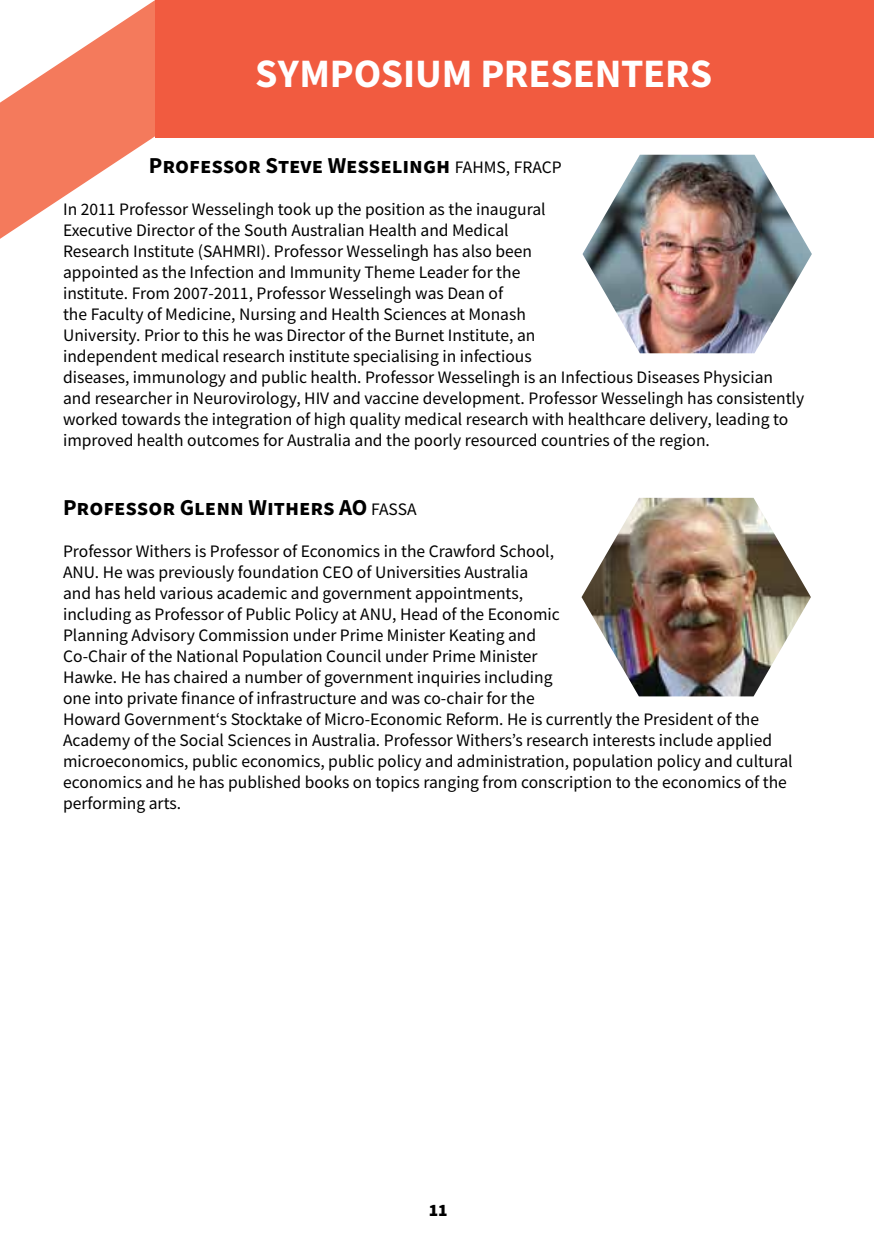
<style>
.page{position:relative;width:874px;height:1241px;background:#fff}
.page>*{position:absolute;margin:0;border:0;box-sizing:border-box;transform-origin:0 0}
.t1{font:700 40.25px "Source Sans Pro";letter-spacing:-.005em;color:#fff}
.t2{font:700 22.75px "Source Sans Pro";color:#000}
.t3{font:17.5px/21px "Source Sans Pro";color:#000}
.t4{font:900 17.5px "Source Sans Pro";color:#000}
.s1{font-weight:400;font-size:17.5px}
</style>
<div class="page">
<svg style="left:0;top:0;width:155px;height:239px;fill:#f47a5c"></svg>
<div style="left:155px;top:0;width:718px;height:138px;background:#f15b40"></div>
<img style="left:582px;top:155px;width:229px;height:198px">
<img style="left:581px;top:497px;width:229px;height:199px">
<h1 class="t1" style="left:255px;top:46px;width:458px">SYMPOSIUM PRESENTERS</h1>
<h2 class="t2" style="left:149px;top:150px;width:414px">Professor Steve Wesselingh <span class="s1">FAHMS, FRACP</span></h2>
<p class="t3" style="left:63px;top:198px;width:742px">In 2011 Professor Wesselingh took up the position as the inaugural<br>Executive Director of the South Australian Health and Medical<br>Research Institute (SAHMRI). Professor Wesselingh has also been<br>appointed as the Infection and Immunity Theme Leader for the<br>institute. From 2007-2011, Professor Wesselingh was Dean of<br>the Faculty of Medicine, Nursing and Health Sciences at Monash<br>University. Prior to this he was Director of the Burnet Institute, an<br>independent medical research institute specialising in infectious<br>diseases, immunology and public health. Professor Wesselingh is an Infectious Diseases Physician and researcher in Neurovirology, HIV and vaccine development. Professor Wesselingh has consistently worked towards the integration of high quality medical research with healthcare delivery, leading to improved health outcomes for Australia and the poorly resourced countries of the region.</p>
<h2 class="t2" style="left:63px;top:492px;width:355px">Professor Glenn Withers AO <span class="s1">FASSA</span></h2>
<p class="t3" style="left:63px;top:541px;width:730px">Professor Withers is Professor of Economics in the Crawford School,<br>ANU. He was previously foundation CEO of Universities Australia<br>and has held various academic and government appointments,<br>including as Professor of Public Policy at ANU, Head of the Economic<br>Planning Advisory Commission under Prime Minister Keating and<br>Co-Chair of the National Population Council under Prime Minister<br>Hawke. He has chaired a number of government inquiries including<br>one into private finance of infrastructure and was co-chair for the<br>Howard Government‘s Stocktake of Micro-Economic Reform. He is currently the President of the Academy of the Social Sciences in Australia. Professor Withers’s research interests include applied microeconomics, public economics, public policy and administration, population policy and cultural economics and he has published books on topics ranging from conscription to the economics of the performing arts.</p>
<p class="t4" style="left:428px;top:1197px;width:20px">11</p>
</div>
